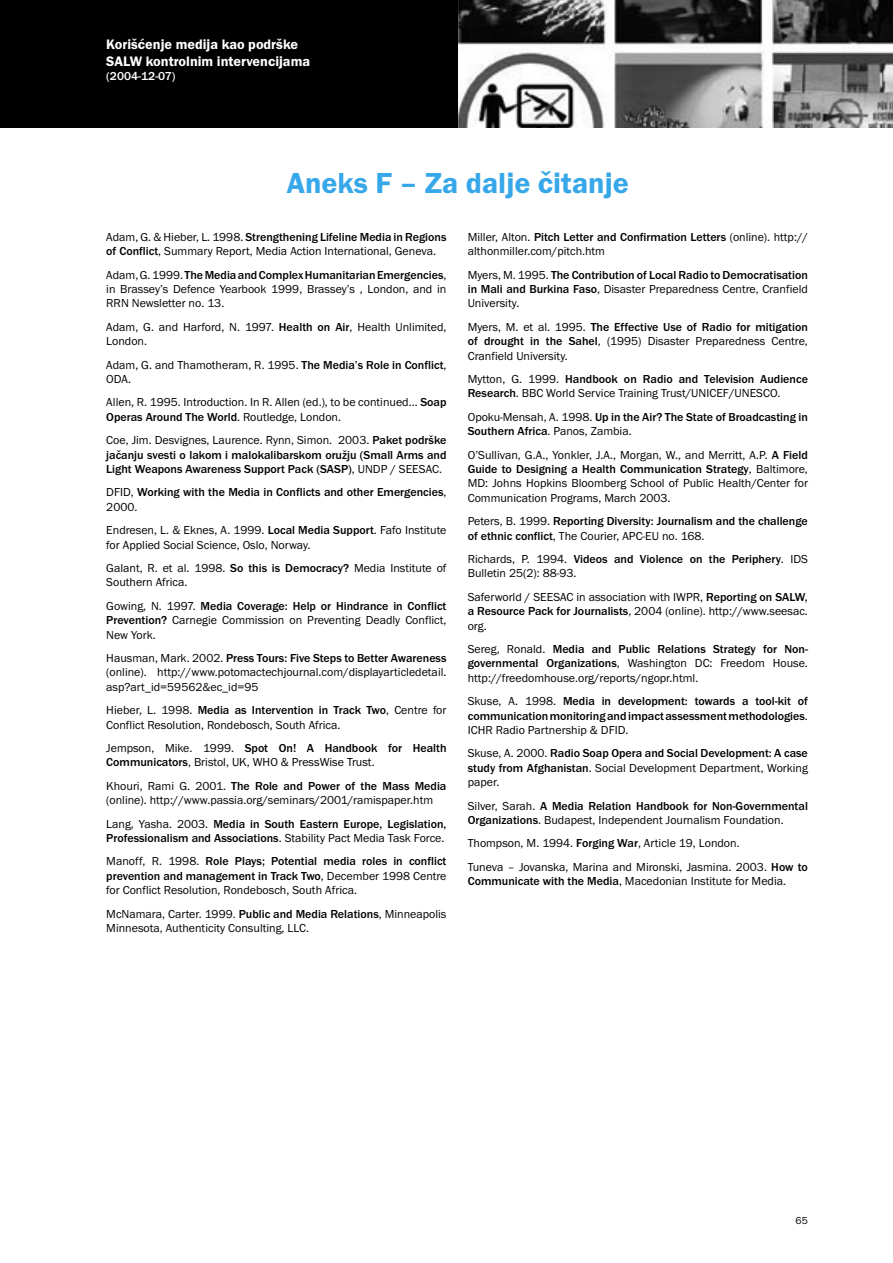
<style>
.page{position:relative;width:893px;height:1263px;background:#fff}
.page>*{position:absolute;margin:0;border:0;box-sizing:border-box;transform-origin:0 0}
.t1{font:600 30px "Franklin Got Itc TCE";color:#36a7e9}
.t2{font:600 14.25px/17.1px "Franklin Got Itc TCE";color:#fff}
.t3{font:12px/14.4px "Franklin Got Itc TCE";color:#000}
.t4{font:500 12px/14.4px "Franklin Got Itc TCE";color:#000;text-align:justify}
.t5{font:500 12px "Franklin Got Itc TCE";color:#fff}
.t6{font:10.5px "Franklin Got Itc TCE";color:#000}
.s1{font-weight:500}
.s2{font-weight:400}
</style>
<div class="page">
<img style="left:457px;top:0;width:436px;height:128px">
<div style="left:0;top:0;width:457px;height:128px;background:#000"></div>
<p class="t2" style="left:106px;top:36px;width:205px">Korišćenje medija kao podrške<br>SALW kontrolnim intervencijama</p>
<p class="t5" style="left:106px;top:70px;width:71px">(2004-12-07)</p>
<h1 class="t1" style="left:287px;top:166px;width:344px">Aneks F – Za dalje čitanje</h1>
<p class="t3" style="left:106px;top:230px;width:342px">Adam, G. &amp; Hieber, L. 1998. <span class="s1">Strengthening Lifeline Media in Regions of Conflict</span>, Summary Report, Media Action International, Geneva.</p>
<p class="t3" style="left:106px;top:268px;width:342px;text-align:justify">Adam, G. 1999. <span class="s1">The Media and Complex Humanitarian Emergencies</span>, in Brassey’s Defence Yearbook 1999, Brassey’s , London, and in RRN Newsletter no. 13.</p>
<p class="t3" style="left:106px;top:320px;width:342px">Adam, G. and Harford, N. 1997. <span class="s1">Health on Air</span>, Health Unlimited,<br>London.</p>
<p class="t3" style="left:106px;top:358px;width:342px">Adam, G. and Thamotheram, R. 1995. <span class="s1">The Media’s Role in Conflict</span>,<br>ODA.</p>
<p class="t3" style="left:106px;top:395px;width:342px">Allen, R. 1995. Introduction. In R. Allen (ed.), to be continued... <span class="s1">Soap<br>Operas Around The World</span>. Routledge, London.</p>
<p class="t4" style="left:106px;top:433px;width:342px"><span class="s2">Coe, Jim. Desvignes, Laurence. Rynn, Simon. 2003.</span> Paket podrške jačanju svesti o lakom i malokalibarskom oružju (Small Arms and Light Weapons Awareness Support Pack (SASP)<span class="s2">, UNDP / SEESAC.</span></p>
<p class="t4" style="left:106px;top:485px;width:342px"><span class="s2">DFID,</span> Working with the Media in Conflicts and other Emergencies<span class="s2">,<br>2000.</span></p>
<p class="t3" style="left:106px;top:523px;width:342px">Endresen, L. &amp; Eknes, A. 1999. <span class="s1">Local Media Support</span>. Fafo Institute for Applied Social Science, Oslo, Norway.</p>
<p class="t3" style="left:106px;top:561px;width:342px">Galant, R. et al. 1998. <span class="s1">So this is Democracy?</span> Media Institute of<br>Southern Africa.</p>
<p class="t3" style="left:106px;top:599px;width:342px;text-align:justify">Gowing, N. 1997. <span class="s1">Media Coverage: Help or Hindrance in Conflict Prevention?</span> Carnegie Commission on Preventing Deadly Conflict, New York.</p>
<p class="t3" style="left:106px;top:651px;width:342px;text-align:justify">Hausman, Mark. 2002. <span class="s1">Press Tours: Five Steps to Better Awareness </span>(online). http://www.potomactechjournal.com/displayarticledetail. asp?art_id=59562&amp;ec_id=95</p>
<p class="t3" style="left:106px;top:703px;width:342px">Hieber, L. 1998. <span class="s1">Media as Intervention in Track Two</span>, Centre for<br>Conflict Resolution, Rondebosch, South Africa.</p>
<p class="t3" style="left:106px;top:741px;width:342px">Jempson, Mike. 1999. <span class="s1">Spot On! A Handbook for Health<br>Communicators</span>, Bristol, UK, WHO &amp; PressWise Trust.</p>
<p class="t3" style="left:106px;top:779px;width:342px">Khouri, Rami G. 2001. <span class="s1">The Role and Power of the Mass Media </span>(online). http://www.passia.org/seminars/2001/ramispaper.htm</p>
<p class="t4" style="left:106px;top:816px;width:342px"><span class="s2">Lang, Yasha. 2003.</span> Media in South Eastern Europe, Legislation,<br>Professionalism and Associations<span class="s2">. Stability Pact Media Task Force.</span></p>
<p class="t3" style="left:106px;top:854px;width:342px;text-align:justify">Manoff, R. 1998. <span class="s1">Role Plays; Potential media roles in conflict prevention and management in Track Two</span>, December 1998 Centre for Conflict Resolution, Rondebosch, South Africa.</p>
<p class="t3" style="left:106px;top:907px;width:342px">McNamara, Carter. 1999. <span class="s1">Public and Media Relations</span>, Minneapolis<br>Minnesota, Authenticity Consulting, LLC.</p>
<p class="t3" style="left:468px;top:230px;width:342px">Miller, Alton. <span class="s1">Pitch Letter and Confirmation Letters</span> (online). http:// althonmiller.com/pitch.htm</p>
<p class="t4" style="left:468px;top:267px;width:342px"><span class="s2">Myers, M. 1995.</span> The Contribution of Local Radio to Democratisation in Mali and Burkina Faso<span class="s2">, Disaster Preparedness Centre, Cranfield University.</span></p>
<p class="t3" style="left:468px;top:320px;width:342px;text-align:justify">Myers, M. et al. 1995. <span class="s1">The Effective Use of Radio for mitigation of drought in the Sahel</span>, (1995) Disaster Preparedness Centre, Cranfield University.</p>
<p class="t3" style="left:468px;top:372px;width:342px">Mytton, G. 1999. <span class="s1">Handbook on Radio and Television Audience<br>Research</span>. BBC World Service Training Trust/UNICEF/UNESCO.</p>
<p class="t4" style="left:468px;top:410px;width:342px"><span class="s2">Opoku-Mensah, A. 1998.</span> Up in the Air? The State of Broadcasting in<br>Southern Africa<span class="s2">. Panos, Zambia.</span></p>
<p class="t3" style="left:468px;top:448px;width:342px;text-align:justify">O’Sullivan, G.A., Yonkler, J.A., Morgan, W., and Merritt, A.P. <span class="s1">A Field Guide to Designing a Health Communication Strategy</span>, Baltimore, MD: Johns Hopkins Bloomberg School of Public Health/Center for Communication Programs, March 2003.</p>
<p class="t4" style="left:468px;top:514px;width:342px"><span class="s2">Peters, B. 1999.</span> Reporting Diversity: Journalism and the challenge of ethnic conflict<span class="s2">, The Courier, APC-EU no. 168.</span></p>
<p class="t3" style="left:468px;top:552px;width:342px">Richards, P. 1994. <span class="s1">Videos and Violence on the Periphery</span>. IDS<br>Bulletin 25(2): 88-93.</p>
<p class="t3" style="left:468px;top:590px;width:342px;text-align:justify">Saferworld / SEESAC in association with IWPR, <span class="s1">Reporting on SALW, a Resource Pack for Journalists</span>, 2004 (online). http://www.seesac. org.</p>
<p class="t3" style="left:468px;top:642px;width:342px;text-align:justify">Sereg, Ronald. <span class="s1">Media and Public Relations Strategy for Non&shy;governmental Organizations</span>, Washington DC: Freedom House. http://freedomhouse.org/reports/ngopr.html.</p>
<p class="t4" style="left:468px;top:694px;width:342px"><span class="s2">Skuse, A. 1998.</span> Media in development: towards a tool-kit of communication monitoring and impact assessment methodologies<span class="s2">.<br>ICHR Radio Partnership &amp; DFID.</span></p>
<p class="t4" style="left:468px;top:746px;width:342px"><span class="s2">Skuse, A. 2000.</span> Radio Soap Opera and Social Development: A case study from Afghanistan<span class="s2">. Social Development Department, Working paper.</span></p>
<p class="t3" style="left:468px;top:799px;width:342px">Silver, Sarah. <span class="s1">A Media Relation Handbook for Non-Governmental<br>Organizations</span>. Budapest, Independent Journalism Foundation.</p>
<p class="t3" style="left:468px;top:832px;width:342px;line-height:23.4px">Thompson, M. 1994. <span class="s1">Forging War</span>, Article 19, London.<br>Tuneva – Jovanska, Marina and Mironski, Jasmina. 2003. <span class="s1">How to</span></p>
<p class="t3" style="left:468px;top:874px;width:320px"><span class="s1">Communicate with the Media</span>, Macedonian Institute for Media.</p>
<p class="t6" style="left:796px;top:1215px;width:14px">65</p>
</div>
